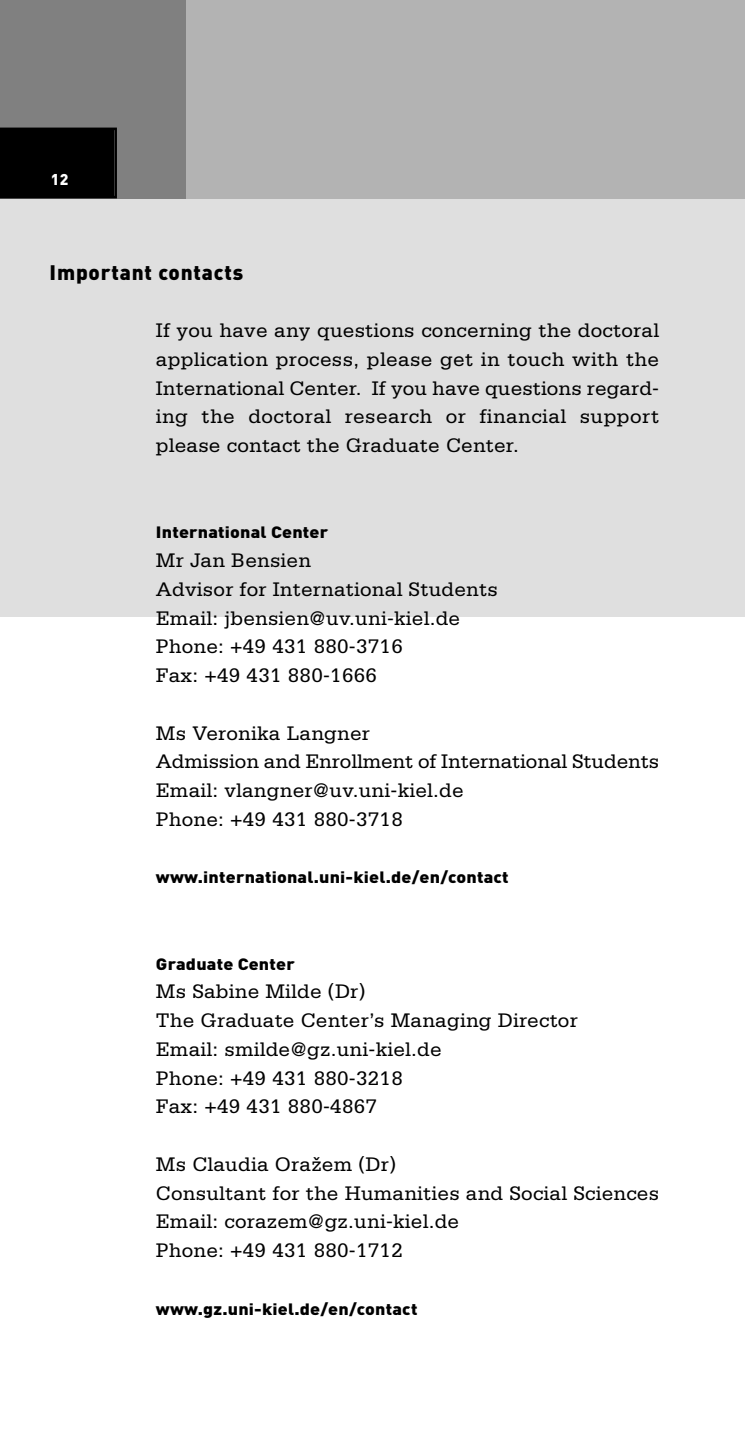
<style>
.page{position:relative;width:745px;height:1451px;background:#fff}
.page>*{position:absolute;margin:0;border:0;box-sizing:border-box;transform-origin:0 0}
.t1{font:20.75px/28.8px "Serifa Std";letter-spacing:.01em;color:#000}
.t2{font:20.75px "DIN Black Alternate";letter-spacing:.04em;color:#000}
.t3{font:900 16.25px "DIN";letter-spacing:.01em;color:#000;scale:1.1 1}
.t4{font:900 15.5px "DIN";color:#fff}
</style>
<div class="page">
<div style="left:0;top:198px;width:744px;height:419px;background:#dfdfdf"></div>
<div style="left:0;top:0;width:186px;height:198px;background:#808080"></div>
<div style="left:186px;top:0;width:558px;height:198px;background:#b3b3b3"></div>
<div style="left:2px;top:130px;width:112px;height:66px;background:#000"></div>
<div style="left:0;top:128px;width:117px;height:70px;border:2px solid #000"></div>
<p class="t4" style="left:51px;top:174px;width:19px">12</p>
<p class="t2" style="left:50px;top:265px;width:195px">Important contacts</p>
<p class="t1" style="left:156px;top:318px;width:505px;text-align:justify">If you have any questions concerning the doctoral application process, please get in touch with the International Center. If you have questions regard&shy;ing the doctoral research or financial support please contact the Graduate Center.</p>
<p class="t3" style="left:156px;top:527px;width:158px">International Center</p>
<p class="t1" style="left:156px;top:548px;width:343px">Mr Jan Bensien<br>Advisor for International Students<br>Email: jbensien@uv.uni-kiel.de<br>Phone: +49 431 880-3716<br>Fax: +49 431 880-1666</p>
<p class="t1" style="left:156px;top:720px;width:505px">Ms Veronika Langner<br>Admission and Enrollment of International Students<br>Email: vlangner@uv.uni-kiel.de<br>Phone: +49 431 880-3718</p>
<p class="t3" style="left:156px;top:872px;width:322px">www.international.uni-kiel.de/en/contact</p>
<p class="t3" style="left:156px;top:958px;width:128px">Graduate Center</p>
<p class="t1" style="left:156px;top:979px;width:423px">Ms Sabine Milde (Dr)<br>The Graduate Center’s Managing Director<br>Email: smilde@gz.uni-kiel.de<br>Phone: +49 431 880-3218<br>Fax: +49 431 880-4867</p>
<p class="t1" style="left:156px;top:1152px;width:505px">Ms Claudia Oražem (Dr)<br>Consultant for the Humanities and Social Sciences<br>Email: corazem@gz.uni-kiel.de<br>Phone: +49 431 880-1712</p>
<p class="t3" style="left:156px;top:1303px;width:239px">www.gz.uni-kiel.de/en/contact</p>
</div>
